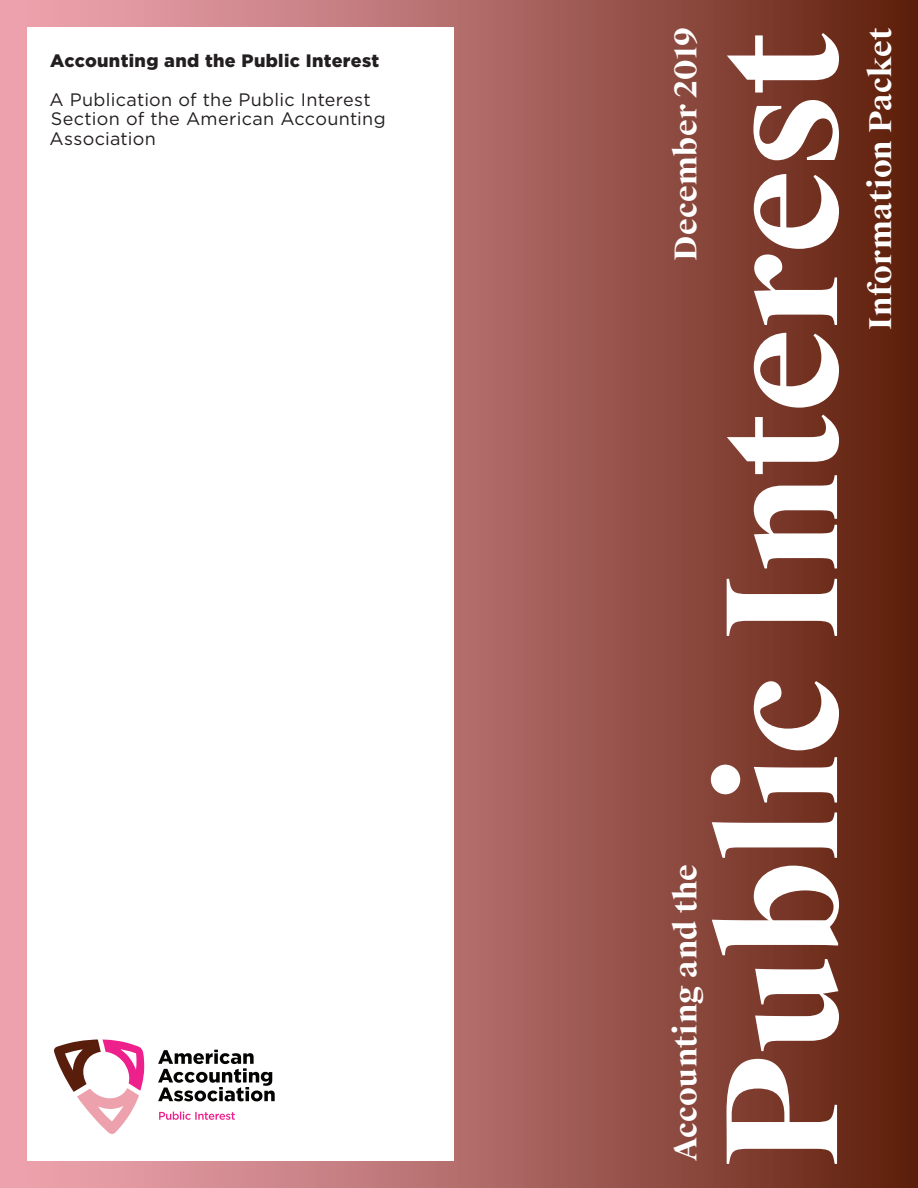
<style>
.page{position:relative;width:918px;height:1188px;background:#fff}
.page>*{position:absolute;margin:0;border:0;box-sizing:border-box;transform-origin:0 0}
.t1{font:700 30px "Suisse Works";letter-spacing:.005em;color:#fff}
.t2{font:18px/19.5px "Gotham";letter-spacing:.015em;color:#231f20}
.t3{font:900 18px "Gotham";letter-spacing:.02em;color:#231f20}
</style>
<div class="page">
<div style="left:0;top:0;width:918px;height:1188px;background:linear-gradient(to right,#f9adbb,#652512)"></div>
<div style="left:27px;top:27px;width:427px;height:1134px;background:#fff"></div>
<svg style="left:711px;top:33px;width:128px;height:1131px"></svg>
<svg style="left:158px;top:1050px;width:117px;height:51px"></svg>
<svg style="left:159px;top:1112px;width:76px;height:8px"></svg>
<svg style="left:54px;top:1039px;width:90px;height:95px"></svg>
<p class="t3" style="left:50px;top:48px;width:331px">Accounting and the Public Interest</p>
<p class="t2" style="left:50px;top:89px;width:338px">A Publication of the Public Interest<br>Section of the American Accounting<br>Association</p>
<h1 class="t1" style="left:667px;top:261px;width:235px;rotate:-90deg">December 2019</h1>
<h1 class="t1" style="left:862px;top:330px;width:305px;rotate:-90deg">Information Packet</h1>
<h1 class="t1" style="left:667px;top:1161px;width:299px;rotate:-90deg">Accounting and the</h1>
</div>
